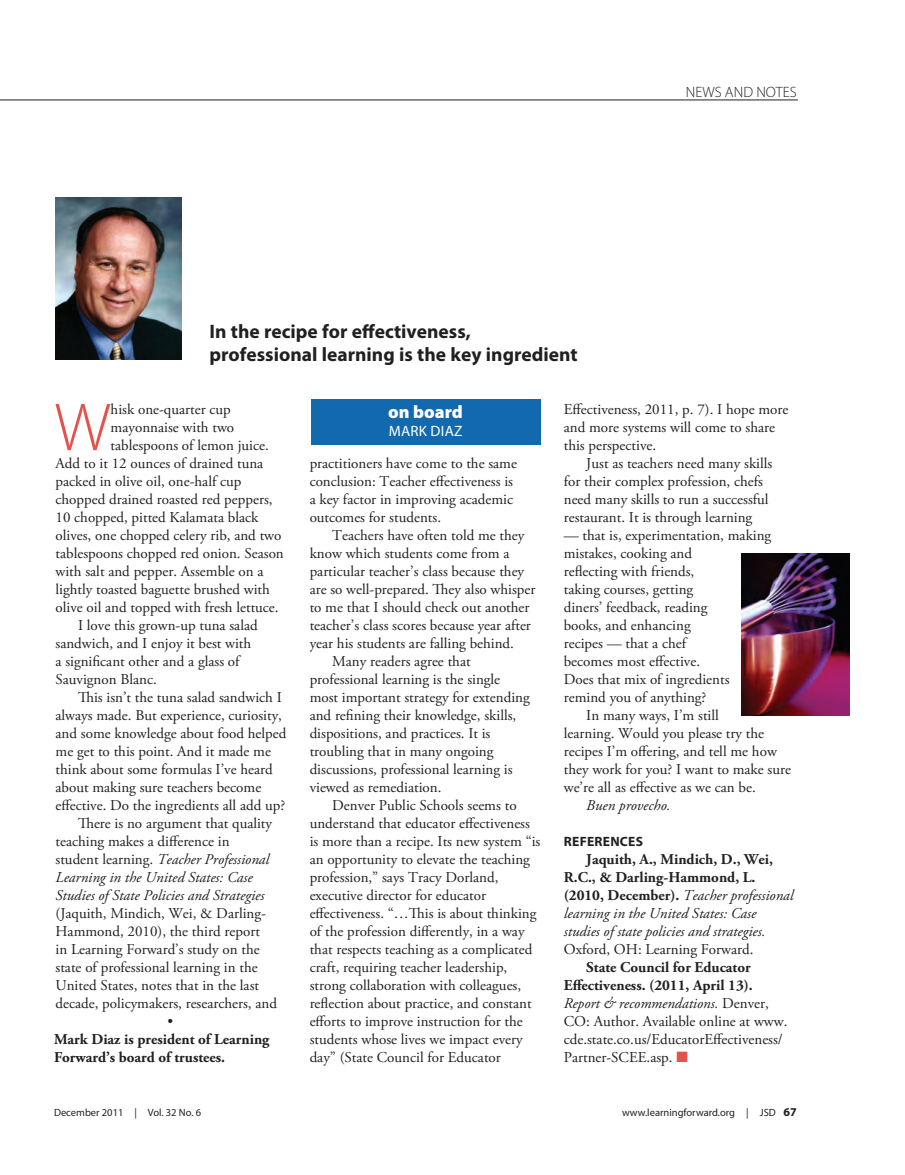
<style>
.page{position:relative;width:905px;height:1175px;background:#fff}
.page>*{position:absolute;margin:0;border:0;box-sizing:border-box;transform-origin:0 0}
.body{font:300 68.4px "Myriad Pro";color:#e5524b}
.box{font:700 19.5px "Myriad Pro";color:#231f20}
.t1{font:900 18px "Myriad Pro";color:#fff}
.body-2{font:15px/18px "Adobe Garamond Pro";color:#231f20}
.body-3{font:italic 15px/18px "Adobe Garamond Pro";color:#231f20}
.body-4{font:700 15px/18px "Adobe Garamond Pro";color:#231f20}
.t2{font:300 15px "Myriad Pro";color:#231f20}
.t3{font:15px "Myriad Pro";letter-spacing:.02em;color:#fff}
.subhead{font:700 13.5px "Myriad Pro";letter-spacing:.02em;color:#231f20}
.t4{font:10.5px "Myriad Pro";color:#231f20}
.s1{font-style:italic}
.s2{font-weight:700;font-style:normal}
.s3{font-style:normal}
.s4{font-weight:700}
.s5{color:#e5524b}
.s6{font-weight:700;font-size:12px}
</style>
<div class="page">
<hr style="left:0;top:100px;width:798px;height:1px;background:#231f20">
<img style="left:55px;top:198px;width:126px;height:162px">
<div style="left:311px;top:399px;width:229px;height:45px;background:#1269ad"></div>
<img style="left:741px;top:554px;width:108px;height:162px">
<p class="box" style="left:209px;top:320px;width:263px">In the recipe for effectiveness,</p>
<p class="box" style="left:209px;top:343px;width:369px">professional learning is the key ingredient</p>
<p class="t2" style="left:685px;top:83px;width:112px">NEWS AND NOTES</p>
<p class="body" style="left:54px;top:390px;width:58px">W</p>
<p class="body-2" style="left:111px;top:401px;width:122px">hisk one-quarter cup</p>
<p class="body-2" style="left:111px;top:419px;width:125px">mayonnaise with two</p>
<p class="body-2" style="left:111px;top:437px;width:160px">tablespoons of lemon juice.</p>
<p class="body-2" style="left:56px;top:455px;width:209px">Add to it 12 ounces of drained tuna</p>
<p class="body-2" style="left:56px;top:473px;width:187px">packed in olive oil, one-half cup</p>
<p class="body-2" style="left:56px;top:491px;width:218px">chopped drained roasted red peppers,</p>
<p class="body-2" style="left:56px;top:509px;width:204px">10 chopped, pitted Kalamata black</p>
<p class="body-2" style="left:56px;top:527px;width:227px">olives, one chopped celery rib, and two</p>
<p class="body-2" style="left:56px;top:545px;width:230px">tablespoons chopped red onion. Season</p>
<p class="body-2" style="left:56px;top:563px;width:209px">with salt and pepper. Assemble on a</p>
<p class="body-2" style="left:56px;top:581px;width:216px">lightly toasted baguette brushed with</p>
<p class="body-2" style="left:56px;top:599px;width:225px">olive oil and topped with fresh lettuce.</p>
<p class="body-2" style="left:56px;top:617px;width:204px;text-indent:22px">I love this grown-up tuna salad sandwich, and I enjoy it best with a significant other and a glass of<br>Sauvignon Blanc.</p>
<p class="body-2" style="left:56px;top:689px;width:232px;text-indent:22px">This isn’t the tuna salad sandwich I always made. But experience, curiosity, and some knowledge about food helped me get to this point. And it made me think about some formulas I’ve heard about making sure teachers become effective. Do the ingredients all add up?</p>
<p class="body-2" style="left:56px;top:815px;width:223px;text-indent:22px">There is no argument that quality teaching makes a difference in<br>student learning. <span class="s1">Teacher Professional Learning in the United States: Case Studies of State Policies and Strategies </span>(Jaquith, Mindich, Wei, &amp; Darling-Hammond, 2010), the third report<br>in Learning Forward’s study on the state of professional learning in the United States, notes that in the last decade, policymakers, researchers, and</p>
<p class="body-2" style="left:167px;top:1013px;width:7px">•</p>
<p class="body-4" style="left:54px;top:1031px;width:217px">Mark Diaz is president of Learning<br>Forward’s board of trustees.</p>
<p class="t1" style="left:388px;top:401px;width:76px">on board</p>
<p class="t3" style="left:388px;top:423px;width:75px">MARK DIAZ</p>
<p class="body-2" style="left:309px;top:455px;width:209px">practitioners have come to the same conclusion: Teacher effectiveness is a key factor in improving academic outcomes for students.</p>
<p class="body-2" style="left:309px;top:527px;width:227px;text-indent:22px">Teachers have often told me they know which students come from a particular teacher’s class because they are so well-prepared. They also whisper to me that I should check out another teacher’s class scores because year after year his students are falling behind.</p>
<p class="body-2" style="left:309px;top:653px;width:222px;text-indent:22px">Many readers agree that professional learning is the single most important strategy for extending and refining their knowledge, skills, dispositions, and practices. It is troubling that in many ongoing discussions, professional learning is viewed as remediation.</p>
<p class="body-2" style="left:309px;top:797px;width:232px;text-indent:22px">Denver Public Schools seems to understand that educator effectiveness is more than a recipe. Its new system “is an opportunity to elevate the teaching profession,” says Tracy Dorland, executive director for educator effectiveness. “…This is about thinking of the profession differently, in a way that respects teaching as a complicated craft, requiring teacher leadership, strong collaboration with colleagues, reflection about practice, and constant efforts to improve instruction for the students whose lives we impact every day” (State Council for Educator</p>
<p class="body-2" style="left:563px;top:401px;width:226px">Effectiveness, 2011, p. 7). I hope more and more systems will come to share this perspective.</p>
<p class="body-2" style="left:563px;top:455px;width:210px;text-indent:22px">Just as teachers need many skills for their complex profession, chefs need many skills to run a successful restaurant. It is through learning</p>
<p class="body-2" style="left:563px;top:527px;width:209px">— that is, experimentation, making mistakes, cooking and<br>reflecting with friends,<br>taking courses, getting<br>diners’ feedback, reading<br>books, and enhancing<br>recipes — that a chef<br>becomes most effective.<br>Does that mix of ingredients remind you of anything?</p>
<p class="body-2" style="left:563px;top:707px;width:229px;text-indent:22px">In many ways, I’m still<br>learning. Would you please try the recipes I’m offering, and tell me how they work for you? I want to make sure we’re all as effective as we can be.</p>
<p class="body-3" style="left:586px;top:797px;width:86px">Buen provecho.</p>
<p class="subhead" style="left:564px;top:834px;width:81px">REFERENCES</p>
<p class="body-3" style="left:563px;top:851px;width:231px;text-indent:22px"><span class="s2">Jaquith, A., Mindich, D., Wei, R.C., &amp; Darling-Hammond, L. (2010, December).</span> Teacher professional learning in the United States: Case studies of state policies and strategies.<br><span class="s3">Oxford, OH: Learning Forward.</span></p>
<p class="body-2" style="left:563px;top:959px;width:225px;text-indent:22px"><span class="s4">State Council for Educator Effectiveness. (2011, April 13).<br></span><span class="s1">Report &amp; recommendations.</span> Denver, CO: Author. Available online at www. cde.state.co.us/EducatorEffectiveness/ Partner-SCEE.asp. <span class="s5">■</span></p>
<p class="t4" style="left:54px;top:1107px;width:149px">December 2011 | Vol. 32 No. 6</p>
<p class="t4" style="left:622px;top:1107px;width:176px">www.learningforward.org | JSD <span class="s6">67</span></p>
</div>
